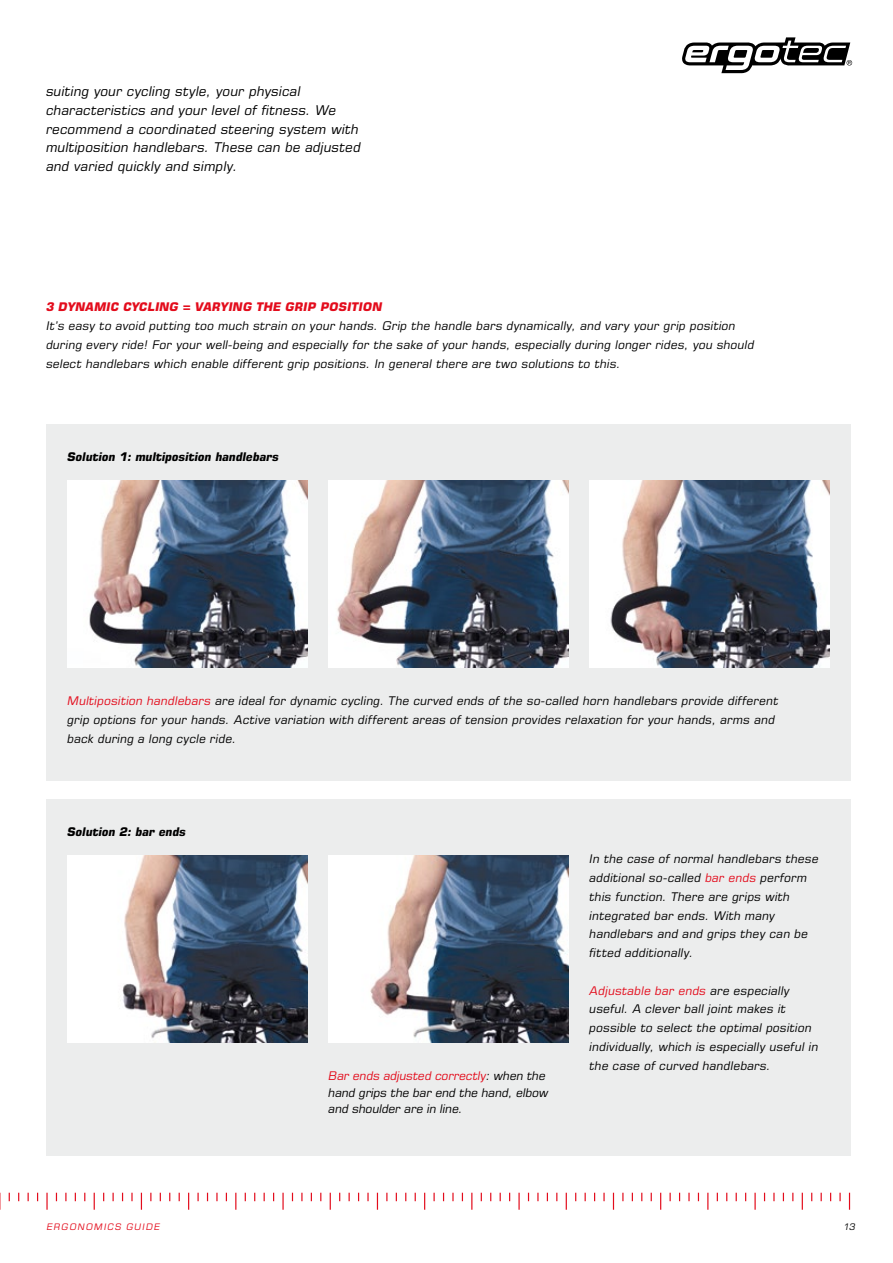
<style>
.page{position:relative;width:893px;height:1263px;background:#fff}
.page>*{position:absolute;margin:0;border:0;box-sizing:border-box;transform-origin:0 0}
.t1{font:italic 13.5px/18.8px "Eurostile LT Pro";letter-spacing:.02em;color:#000}
.t2{font:italic 12px/18.8px "Eurostile LT Pro";letter-spacing:.025em;color:#000}
.t3{font:italic 12px/16.5px "Eurostile LT Pro";letter-spacing:.005em;color:#000}
.t4{font:italic 700 12px "Eurostile LT Pro";color:#000}
.t5{font:italic 700 12px "Eurostile LT Pro";letter-spacing:.01em;color:#e30c1c}
.t6{font:italic 9px "Eurostile LT Pro";letter-spacing:.13em;color:#e30c1c}
.t7{font:italic 9px "Eurostile LT Pro";color:#000}
.s1{color:#e30c1c}
</style>
<div class="page">
<svg style="left:131px;top:1193px;width:2px;height:8px"></svg>
<svg style="left:65px;top:1193px;width:2px;height:8px"></svg>
<svg style="left:216px;top:1193px;width:2px;height:8px"></svg>
<svg style="left:197px;top:1193px;width:2px;height:8px"></svg>
<svg style="left:141px;top:1193px;width:1px;height:17px"></svg>
<svg style="left:94px;top:1193px;width:1px;height:17px"></svg>
<svg style="left:46px;top:1193px;width:2px;height:17px"></svg>
<svg style="left:0;top:1193px;width:1px;height:17px"></svg>
<svg style="left:188px;top:1193px;width:1px;height:17px"></svg>
<svg style="left:282px;top:1193px;width:2px;height:17px"></svg>
<svg style="left:235px;top:1193px;width:1px;height:17px"></svg>
<svg style="left:301px;top:1193px;width:2px;height:8px"></svg>
<svg style="left:330px;top:1193px;width:1px;height:17px"></svg>
<svg style="left:367px;top:1193px;width:2px;height:8px"></svg>
<svg style="left:424px;top:1193px;width:1px;height:17px"></svg>
<svg style="left:377px;top:1193px;width:1px;height:17px"></svg>
<svg style="left:603px;top:1193px;width:2px;height:8px"></svg>
<svg style="left:537px;top:1193px;width:2px;height:8px"></svg>
<svg style="left:452px;top:1193px;width:2px;height:8px"></svg>
<svg style="left:433px;top:1193px;width:2px;height:8px"></svg>
<svg style="left:688px;top:1193px;width:2px;height:8px"></svg>
<svg style="left:669px;top:1193px;width:2px;height:8px"></svg>
<svg style="left:613px;top:1193px;width:1px;height:17px"></svg>
<svg style="left:566px;top:1193px;width:1px;height:17px"></svg>
<svg style="left:518px;top:1193px;width:2px;height:17px"></svg>
<svg style="left:471px;top:1193px;width:1px;height:17px"></svg>
<svg style="left:660px;top:1193px;width:1px;height:17px"></svg>
<svg style="left:754px;top:1193px;width:2px;height:17px"></svg>
<svg style="left:707px;top:1193px;width:1px;height:17px"></svg>
<svg style="left:773px;top:1193px;width:2px;height:8px"></svg>
<svg style="left:802px;top:1193px;width:1px;height:17px"></svg>
<svg style="left:839px;top:1193px;width:2px;height:8px"></svg>
<svg style="left:849px;top:1193px;width:1px;height:17px"></svg>
<div style="left:46px;top:424px;width:804px;height:356px;background:#eceded"></div>
<img style="left:68px;top:480px;width:239px;height:188px">
<img style="left:329px;top:480px;width:239px;height:188px">
<img style="left:590px;top:480px;width:239px;height:188px">
<div style="left:46px;top:799px;width:804px;height:356px;background:#eceded"></div>
<img style="left:68px;top:855px;width:239px;height:188px">
<img style="left:329px;top:855px;width:239px;height:188px">
<svg style="left:682px;top:37px;width:170px;height:36px"></svg>
<p class="t1" style="left:46px;top:82px;width:316px">suiting your cycling style, your physical characteristics and your level of fitness. We recommend a coordinated steering system with multiposition handlebars. These can be adjusted and varied quickly and simply.</p>
<p class="t5" style="left:46px;top:300px;width:338px">3 DYNAMIC CYCLING = VARYING THE GRIP POSITION</p>
<p class="t2" style="left:46px;top:316px;width:710px">It’s easy to avoid putting too much strain on your hands. Grip the handle bars dynamically, and vary your grip position during every ride! For your well-being and especially for the sake of your hands, especially during longer rides, you should select handlebars which enable different grip positions. In general there are two solutions to this.</p>
<p class="t4" style="left:68px;top:450px;width:213px">Solution 1: multiposition handlebars</p>
<p class="t2" style="left:68px;top:691px;width:712px"><span class="s1">Multiposition handlebars</span> are ideal for dynamic cycling. The curved ends of the so-called horn handlebars provide different grip options for your hands. Active variation with different areas of tension provides relaxation for your hands, arms and back during a long cycle ride.</p>
<p class="t4" style="left:68px;top:824px;width:120px">Solution 2: bar ends</p>
<p class="t3" style="left:329px;top:1067px;width:221px"><span class="s1">Bar ends adjusted correctly</span>: when the hand grips the bar end the hand, elbow and shoulder are in line.</p>
<p class="t2" style="left:590px;top:850px;width:230px">In the case of normal handlebars these additional so-called <span class="s1">bar ends</span> perform this function. There are grips with integrated bar ends. With many handlebars and and grips they can be fitted additionally.</p>
<p class="t2" style="left:590px;top:981px;width:230px"><span class="s1">Adjustable bar ends</span> are especially useful. A clever ball joint makes it possible to select the optimal position individually, which is especially useful in the case of curved handlebars.</p>
<p class="t6" style="left:47px;top:1221px;width:115px">ERGONOMICS GUIDE</p>
<p class="t7" style="left:844px;top:1221px;width:13px">13</p>
</div>
